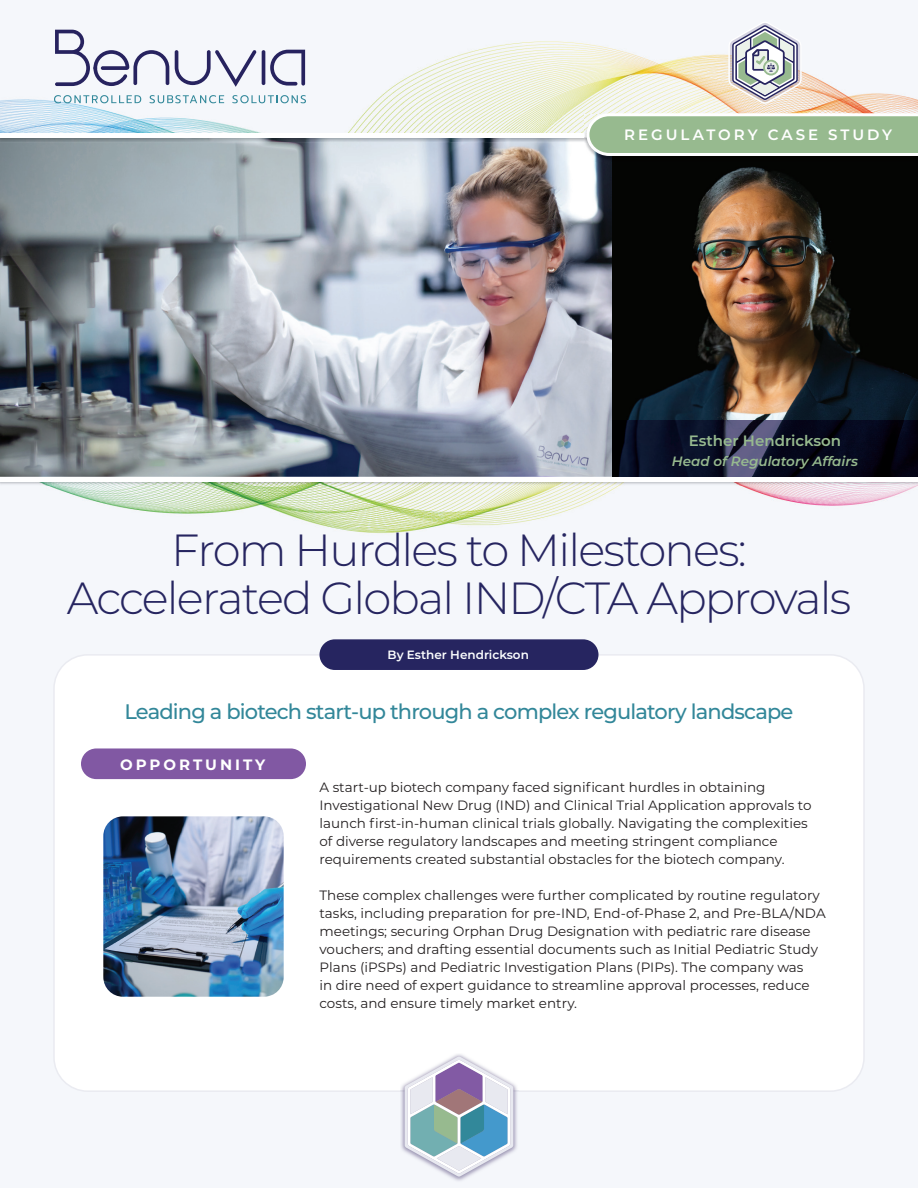
<style>
.page{position:relative;width:918px;height:1188px;background:#fff}
.page>*{position:absolute;margin:0;border:0;box-sizing:border-box;transform-origin:0 0}
.t1{font:300 45px/48px "Montserrat";letter-spacing:-.04em;color:#262560;text-align:center}
.t2{font:500 21px "Montserrat";letter-spacing:-.04em;color:#328799}
.t3{font:600 15px "Montserrat";letter-spacing:.2em;color:#fff}
.t4{font:600 15px "Montserrat";color:#97ba8f}
.t5{font:700 15px "Montserrat";letter-spacing:.2em;color:#fff}
.t6{font:13.5px/18px "Montserrat";color:#231f20}
.t7{font:italic 600 13.5px "Montserrat";color:#97ba8f}
.t8{font:600 12px "Montserrat";color:#fbfdfe}
</style>
<div class="page">
<img style="left:612px;top:157px;width:306px;height:320px">
<img style="left:0;top:142px;width:612px;height:335px">
<img style="left:0;top:41px;width:918px;height:92px">
<img style="left:49px;top:486px;width:868px;height:48px">
<svg style="left:55px;top:30px;width:114px;height:56px"></svg>
<svg style="left:270px;top:50px;width:35px;height:36px"></svg>
<svg style="left:175px;top:50px;width:82px;height:37px"></svg>
<hr style="left:262px;top:50px;width:3px;height:35px;background:#27235f;border-radius:2px">
<svg style="left:54px;top:95px;width:87px;height:8px"></svg>
<svg style="left:150px;top:95px;width:74px;height:8px"></svg>
<svg style="left:232px;top:95px;width:74px;height:8px"></svg>
<img style="left:0;top:482px;width:918px;height:4px">
<img style="left:0;top:138px;width:584px;height:4px">
<img style="left:584px;top:138px;width:28px;height:24px">
<svg style="left:585px;top:112px;width:333px;height:45px;background:#a6c19e"></svg>
<img style="left:400px;top:1055px;width:118px;height:126px">
<svg style="left:405px;top:1057px;width:108px;height:120px"></svg>
<div style="left:320px;top:639px;width:279px;height:31px;background:#262560;border-radius:15px"></div>
<div style="left:81px;top:748px;width:225px;height:31px;background:#8158a3;border-radius:15px"></div>
<svg style="left:729px;top:23px;width:72px;height:81px"></svg>
<img style="left:103px;top:816px;width:181px;height:181px">
<p class="t3" style="left:624px;top:124px;width:269px">REGULATORY CASE STUDY</p>
<p class="t4" style="left:689px;top:430px;width:154px">Esther Hendrickson</p>
<p class="t7" style="left:672px;top:451px;width:188px">Head of Regulatory Affairs</p>
<h1 class="t1" style="left:67px;top:525px;width:786px">From Hurdles to Milestones:<br>Accelerated Global IND/CTA Approvals</h1>
<p class="t8" style="left:388px;top:646px;width:143px">By Esther Hendrickson</p>
<h2 class="t2" style="left:124px;top:696px;width:671px">Leading a biotech start-up through a complex regulatory landscape</h2>
<p class="t5" style="left:120px;top:753px;width:147px">OPPORTUNITY</p>
<p class="t6" style="left:320px;top:778px;width:494px">A start-up biotech company faced significant hurdles in obtaining Investigational New Drug (IND) and Clinical Trial Application approvals to launch first-in-human clinical trials globally. Navigating the complexities of diverse regulatory landscapes and meeting stringent compliance requirements created substantial obstacles for the biotech company.</p>
<p class="t6" style="left:320px;top:886px;width:508px">These complex challenges were further complicated by routine regulatory tasks, including preparation for pre-IND, End-of-Phase 2, and Pre-BLA/NDA meetings; securing Orphan Drug Designation with pediatric rare disease vouchers; and drafting essential documents such as Initial Pediatric Study Plans (iPSPs) and Pediatric Investigation Plans (PIPs). The company was<br>in dire need of expert guidance to streamline approval processes, reduce costs, and ensure timely market entry.</p>
</div>
